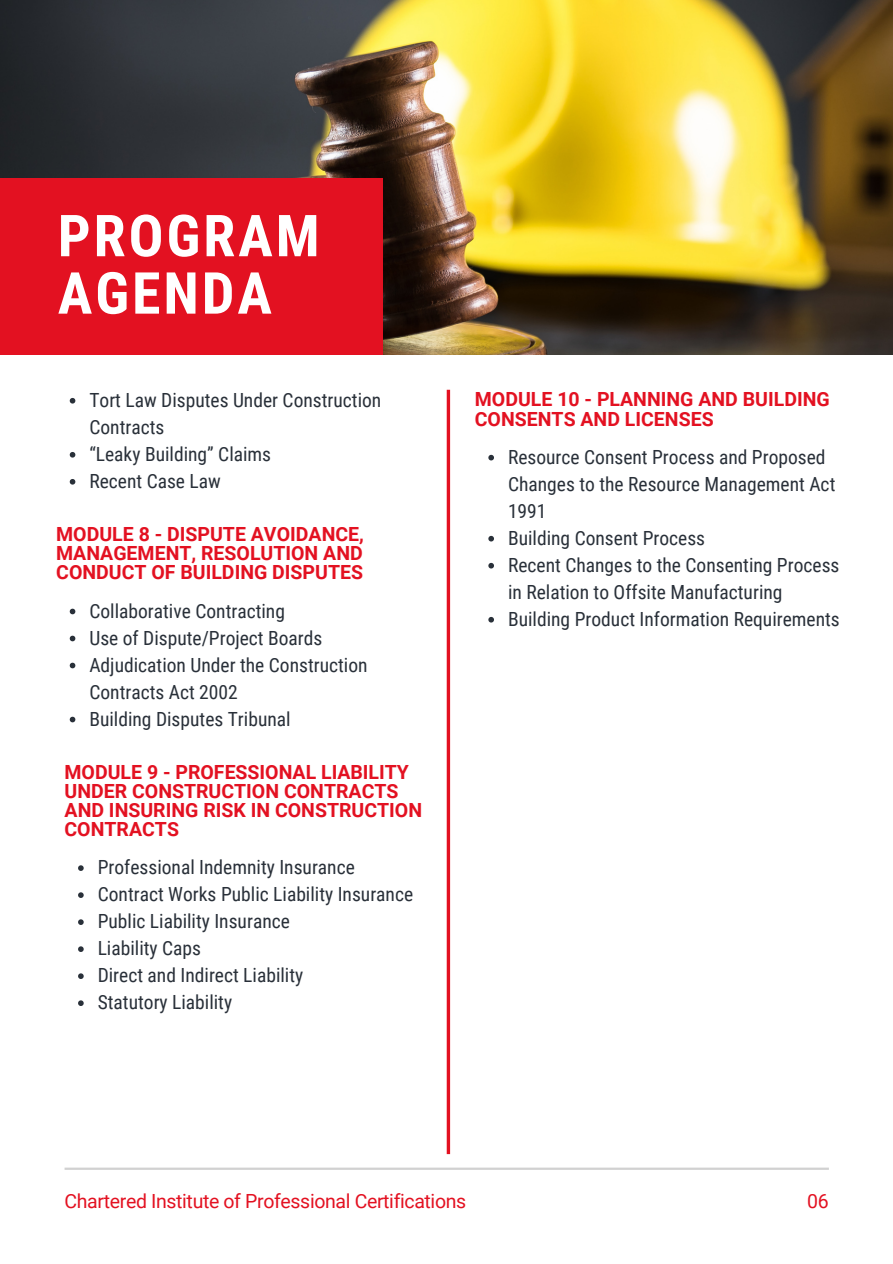
<style>
.page{position:relative;width:893px;height:1264px;background:#fff}
.page>*{position:absolute;margin:0;border:0;box-sizing:border-box;transform-origin:0 0}
.t1{font:700 57.9px/57.3px "Roboto Condensed";letter-spacing:.05em;color:#fff}
.t2{font:19.5px/27px "Roboto Condensed";color:#293039}
.t3{font:700 19.5px/19.2px "Roboto";color:#e31121}
.t4{font:19.5px "Roboto";letter-spacing:-.015em;color:#e31121}
</style>
<div class="page">
<hr style="left:65px;top:1167px;width:763px;height:2px;background:#d1d1d1">
<svg style="left:446px;top:390px;width:4px;height:764px;background:#e83c49"></svg>
<img style="left:0;top:0;width:892px;height:354px">
<div style="left:0;top:178px;width:383px;height:176px;background:#e31121"></div>
<svg style="left:70px;top:608px;width:5px;height:6px"></svg>
<svg style="left:70px;top:635px;width:5px;height:6px"></svg>
<svg style="left:70px;top:662px;width:5px;height:6px"></svg>
<svg style="left:70px;top:716px;width:5px;height:6px"></svg>
<svg style="left:70px;top:398px;width:5px;height:5px"></svg>
<svg style="left:70px;top:452px;width:5px;height:5px"></svg>
<svg style="left:70px;top:479px;width:5px;height:5px"></svg>
<svg style="left:78px;top:865px;width:6px;height:6px"></svg>
<svg style="left:78px;top:892px;width:6px;height:6px"></svg>
<svg style="left:78px;top:919px;width:6px;height:6px"></svg>
<svg style="left:78px;top:946px;width:6px;height:6px"></svg>
<svg style="left:78px;top:973px;width:6px;height:6px"></svg>
<svg style="left:78px;top:1000px;width:6px;height:6px"></svg>
<svg style="left:488px;top:455px;width:6px;height:5px"></svg>
<svg style="left:488px;top:536px;width:6px;height:5px"></svg>
<svg style="left:488px;top:563px;width:6px;height:5px"></svg>
<svg style="left:488px;top:617px;width:6px;height:5px"></svg>
<p class="t1" style="left:58px;top:208px;width:263px">PROGRAM<br>AGENDA</p>
<p class="t2" style="left:89px;top:387px;width:293px">Tort Law Disputes Under Construction<br>Contracts</p>
<p class="t2" style="left:89px;top:441px;width:183px">“Leaky Building” Claims</p>
<p class="t2" style="left:89px;top:468px;width:133px">Recent Case Law</p>
<p class="t3" style="left:56px;top:525px;width:309px;text-align:justify">MODULE 8 - DISPUTE AVOIDANCE, MANAGEMENT, RESOLUTION AND CONDUCT OF BUILDING DISPUTES</p>
<p class="t2" style="left:89px;top:597px;width:197px">Collaborative Contracting</p>
<p class="t2" style="left:89px;top:624px;width:234px">Use of Dispute/Project Boards</p>
<p class="t2" style="left:89px;top:651px;width:280px">Adjudication Under the Construction<br>Contracts Act 2002</p>
<p class="t2" style="left:89px;top:705px;width:203px">Building Disputes Tribunal</p>
<p class="t3" style="left:65px;top:762px;width:359px">MODULE 9 - PROFESSIONAL LIABILITY<br>UNDER CONSTRUCTION CONTRACTS<br>AND INSURING RISK IN CONSTRUCTION<br>CONTRACTS</p>
<p class="t2" style="left:98px;top:854px;width:258px">Professional Indemnity Insurance</p>
<p class="t2" style="left:98px;top:881px;width:317px">Contract Works Public Liability Insurance</p>
<p class="t2" style="left:98px;top:908px;width:194px">Public Liability Insurance</p>
<p class="t2" style="left:98px;top:935px;width:105px">Liability Caps</p>
<p class="t2" style="left:98px;top:962px;width:207px">Direct and Indirect Liability</p>
<p class="t2" style="left:98px;top:989px;width:136px">Statutory Liability</p>
<p class="t3" style="left:475px;top:390px;width:356px">MODULE 10 - PLANNING AND BUILDING<br>CONSENTS AND LICENSES</p>
<p class="t2" style="left:508px;top:443px;width:329px">Resource Consent Process and Proposed<br>Changes to the Resource Management Act<br>1991</p>
<p class="t2" style="left:508px;top:524px;width:198px">Building Consent Process</p>
<p class="t2" style="left:508px;top:551px;width:333px">Recent Changes to the Consenting Process in Relation to Offsite Manufacturing</p>
<p class="t2" style="left:508px;top:605px;width:333px">Building Product Information Requirements</p>
<p class="t4" style="left:65px;top:1189px;width:403px">Chartered Institute of Professional Certifications</p>
<p class="t4" style="left:807px;top:1189px;width:23px">06</p>
</div>
